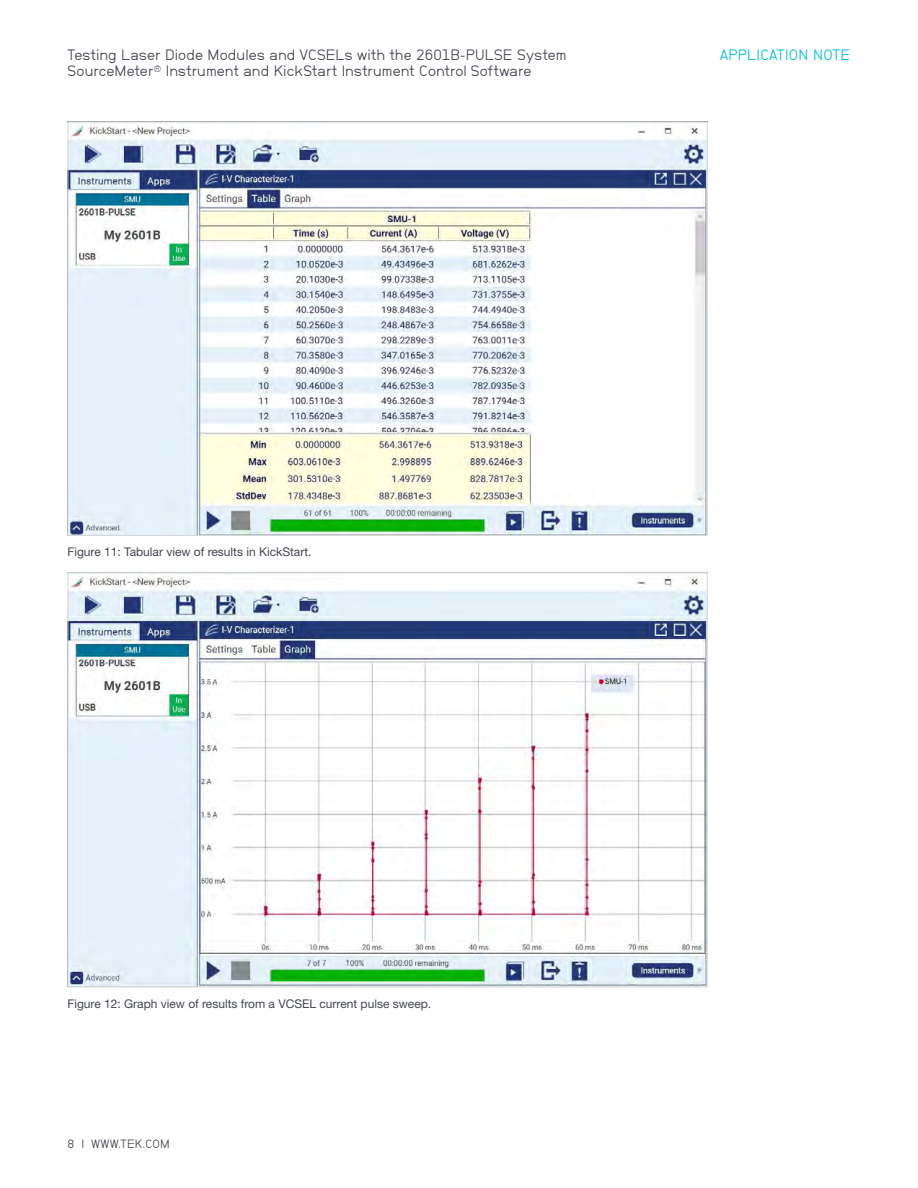
<style>
.page{position:relative;width:918px;height:1188px;background:#fff}
.page>*{position:absolute;margin:0;border:0;box-sizing:border-box;transform-origin:0 0}
.t1{font:15px/16.5px "NB Grotesk";letter-spacing:.005em;color:#43474f}
.t2{font:15px "NB Grotesk";letter-spacing:.02em;color:#00bfdf}
.t3{font:12px "Helvetica Neue LT Std";color:#43474f}
.t4{font:12px "NB Grotesk";letter-spacing:.025em;color:#43474f}
</style>
<div class="page">
<img style="left:70px;top:124px;width:636px;height:410px">
<img style="left:70px;top:575px;width:636px;height:410px">
<p class="t1" style="left:68px;top:46px;width:500px">Testing Laser Diode Modules and VCSELs with the 2601B-PULSE System<br>SourceMeter<sup>®</sup> Instrument and KickStart Instrument Control Software</p>
<p class="t2" style="left:720px;top:46px;width:132px">APPLICATION NOTE</p>
<p class="t3" style="left:68px;top:545px;width:246px">Figure 11: Tabular view of results in KickStart.</p>
<p class="t3" style="left:68px;top:996px;width:365px">Figure 12: Graph view of results from a VCSEL current pulse sweep.</p>
<p class="t4" style="left:68px;top:1136px;width:104px">8 | WWW.TEK.COM</p>
</div>
